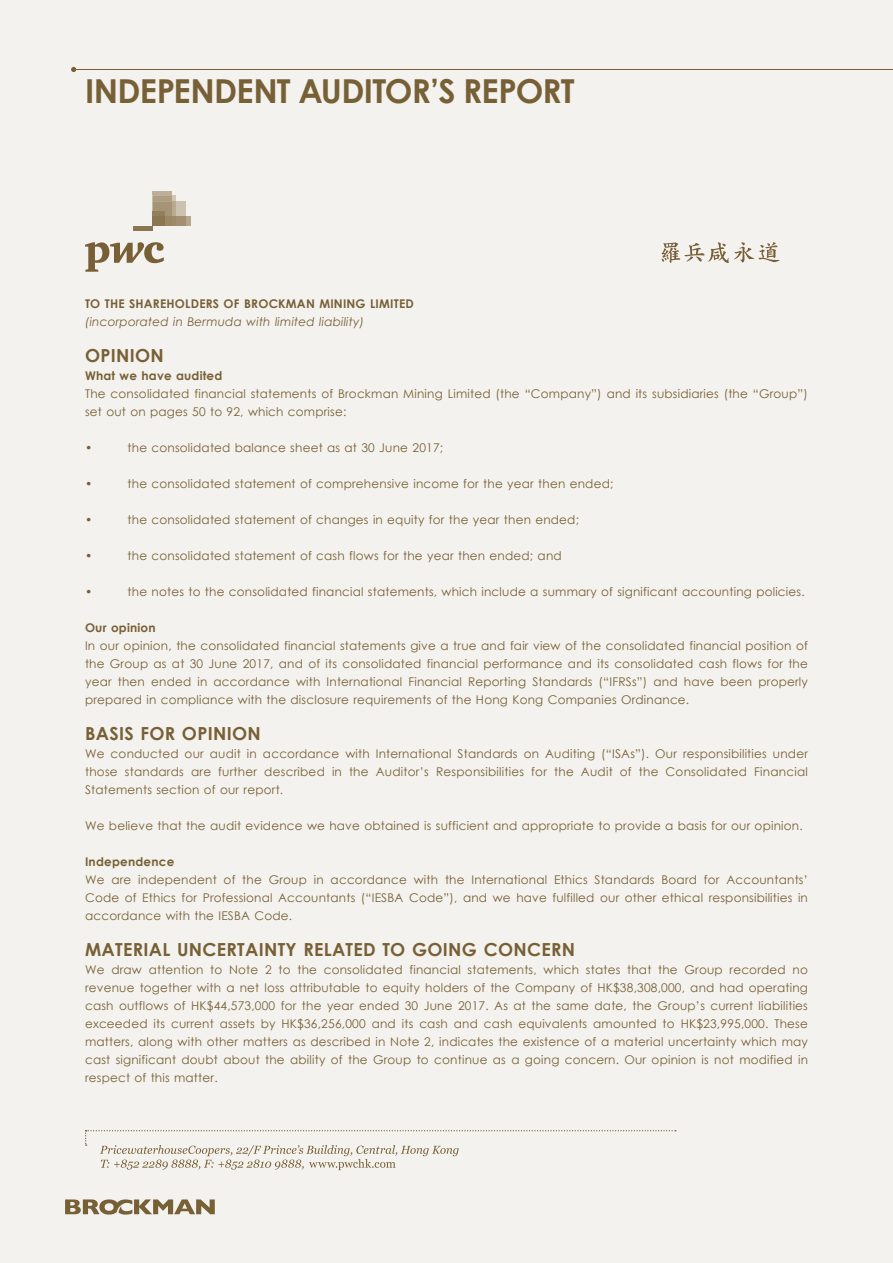
<style>
.page{position:relative;width:893px;height:1263px;background:#f4f2ee}
.page>*{position:absolute;margin:0;border:0;box-sizing:border-box;transform-origin:0 0}
.t1{font:700 33px "Century Gothic";letter-spacing:-.025em;color:#776036}
.t2{font:700 18px "Century Gothic";letter-spacing:.015em;color:#776036}
.t3{font:12px/18px "Century Gothic";letter-spacing:.015em;color:#776036;text-align:justify}
.t4{font:700 12px "Century Gothic";letter-spacing:.015em;color:#776036}
.t5{font:italic 12px "Century Gothic";letter-spacing:.015em;color:#776036}
</style>
<div class="page">
<svg style="left:65px;top:1199px;width:150px;height:15px"></svg>
<hr style="left:74px;top:69px;width:819px;height:1px;background:#776036">
<svg style="left:71px;top:67px;width:5px;height:5px"></svg>
<svg style="left:85px;top:1130px;width:591px;height:40px"></svg>
<svg style="left:85px;top:242px;width:79px;height:30px"></svg>
<div style="left:186px;top:216px;width:5px;height:10px;background:#b6a68c"></div>
<hr style="left:152px;top:191px;width:20px;height:4px;background:#beaf98">
<div style="left:176px;top:201px;width:10px;height:15px;background:#cdc1b1"></div>
<div style="left:176px;top:216px;width:10px;height:10px;background:#a39072"></div>
<hr style="left:172px;top:216px;width:4px;height:10px;background:#9e8a6b">
<svg style="left:152px;top:195px;width:24px;height:21px"></svg>
<div style="left:165px;top:216px;width:7px;height:10px;background:#9b8766"></div>
<div style="left:152px;top:211px;width:13px;height:5px;background:#947f5b"></div>
<div style="left:152px;top:216px;width:13px;height:10px;background:#8c7651"></div>
<div style="left:133px;top:226px;width:19px;height:5px;background:#8c7651"></div>
<svg style="left:661px;top:242px;width:119px;height:21px"></svg>
<h1 class="t1" style="left:85px;top:70px;width:491px">INDEPENDENT AUDITOR’S REPORT</h1>
<p class="t4" style="left:85px;top:296px;width:330px">TO THE SHAREHOLDERS OF BROCKMAN MINING LIMITED</p>
<p class="t5" style="left:85px;top:314px;width:281px">(incorporated in Bermuda with limited liability)</p>
<h2 class="t2" style="left:85px;top:344px;width:80px">OPINION</h2>
<p class="t4" style="left:85px;top:368px;width:139px">What we have audited</p>
<p class="t3" style="left:85px;top:384px;width:724px">The consolidated financial statements of Brockman Mining Limited (the “Company”) and its subsidiaries (the “Group”) set out on pages 50 to 92, which comprise:</p>
<p class="t3" style="left:85px;top:438px;width:9px">•</p>
<p class="t3" style="left:128px;top:438px;width:317px">the consolidated balance sheet as at 30 June 2017;</p>
<p class="t3" style="left:85px;top:474px;width:9px">•</p>
<p class="t3" style="left:128px;top:474px;width:487px">the consolidated statement of comprehensive income for the year then ended;</p>
<p class="t3" style="left:85px;top:510px;width:9px">•</p>
<p class="t3" style="left:128px;top:510px;width:453px">the consolidated statement of changes in equity for the year then ended;</p>
<p class="t3" style="left:85px;top:546px;width:9px">•</p>
<p class="t3" style="left:128px;top:546px;width:436px">the consolidated statement of cash flows for the year then ended; and</p>
<p class="t3" style="left:85px;top:582px;width:9px">•</p>
<p class="t3" style="left:128px;top:582px;width:679px">the notes to the consolidated financial statements, which include a summary of significant accounting policies.</p>
<p class="t4" style="left:85px;top:620px;width:72px">Our opinion</p>
<p class="t3" style="left:85px;top:636px;width:724px">In our opinion, the consolidated financial statements give a true and fair view of the consolidated financial position of the Group as at 30 June 2017, and of its consolidated financial performance and its consolidated cash flows for the year then ended in accordance with International Financial Reporting Standards (“IFRSs”) and have been properly prepared in compliance with the disclosure requirements of the Hong Kong Companies Ordinance.</p>
<h2 class="t2" style="left:85px;top:722px;width:177px">BASIS FOR OPINION</h2>
<p class="t3" style="left:85px;top:744px;width:724px">We conducted our audit in accordance with International Standards on Auditing (“ISAs”). Our responsibilities under those standards are further described in the Auditor’s Responsibilities for the Audit of the Consolidated Financial Statements section of our report.</p>
<p class="t3" style="left:85px;top:816px;width:719px">We believe that the audit evidence we have obtained is sufficient and appropriate to provide a basis for our opinion.</p>
<p class="t4" style="left:85px;top:854px;width:91px">Independence</p>
<p class="t3" style="left:85px;top:870px;width:724px">We are independent of the Group in accordance with the International Ethics Standards Board for Accountants’ Code of Ethics for Professional Accountants (“IESBA Code”), and we have fulfilled our other ethical responsibilities in accordance with the IESBA Code.</p>
<h2 class="t2" style="left:85px;top:938px;width:492px">MATERIAL UNCERTAINTY RELATED TO GOING CONCERN</h2>
<p class="t3" style="left:85px;top:960px;width:724px">We draw attention to Note 2 to the consolidated financial statements, which states that the Group recorded no revenue together with a net loss attributable to equity holders of the Company of HK$38,308,000, and had operating cash outflows of HK$44,573,000 for the year ended 30 June 2017. As at the same date, the Group’s current liabilities exceeded its current assets by HK$36,256,000 and its cash and cash equivalents amounted to HK$23,995,000. These matters, along with other matters as described in Note 2, indicates the existence of a material uncertainty which may cast significant doubt about the ability of the Group to continue as a going concern. Our opinion is not modified in respect of this matter.</p>
</div>
